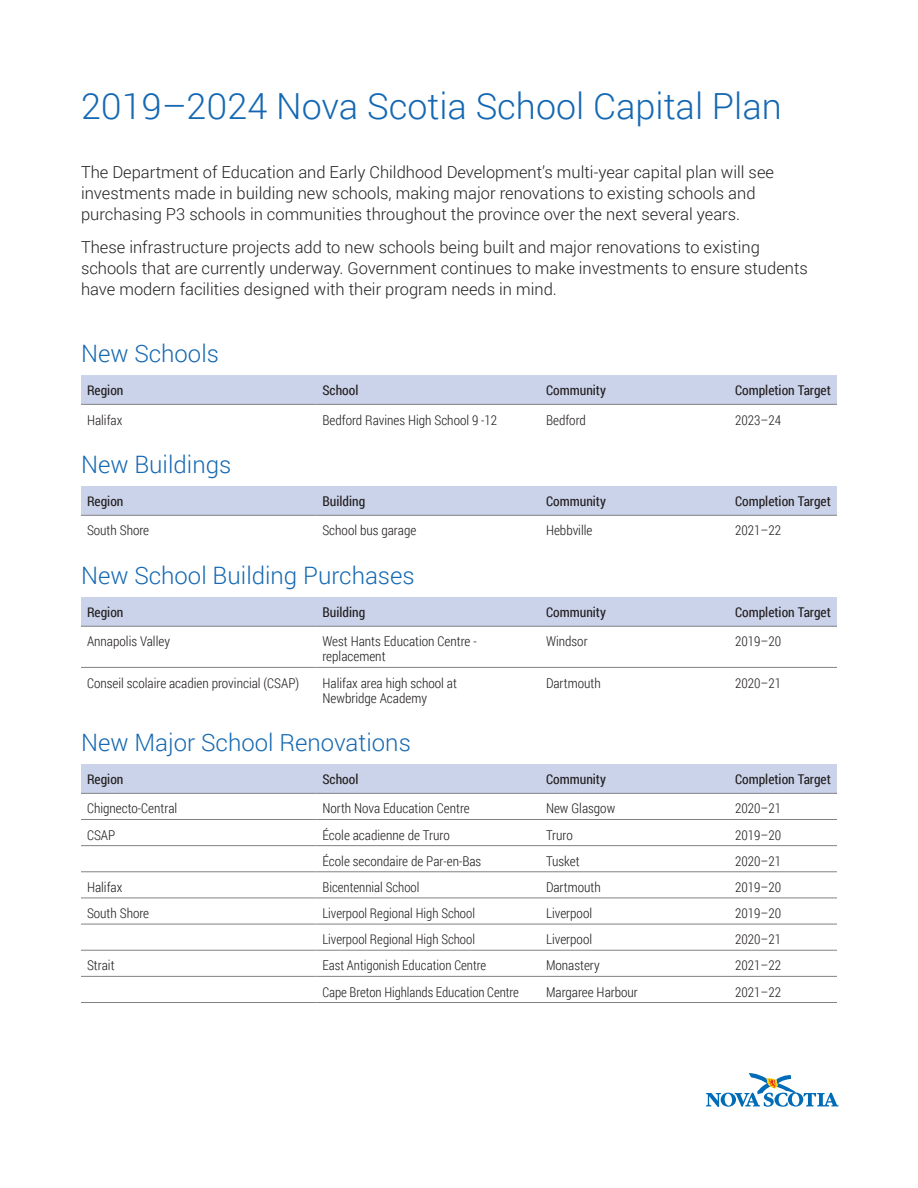
<style>
.page{position:relative;width:918px;height:1188px;background:#fff}
.page>*{position:absolute;margin:0;border:0;box-sizing:border-box;transform-origin:0 0}
.t1{font:300 36px "Roboto";color:#1468b2}
.t2{font:300 24px "Roboto";color:#1468b2}
.t3{font:300 16.5px/21px "Roboto";color:#231f20}
.t4{font:300 13.5px/15px "Roboto Condensed";color:#231f20}
.t5{font:13.5px "Roboto Condensed";color:#231f20}
</style>
<div class="page">
<div style="left:81px;top:375px;width:756px;height:29px;background:#cbd3ea"></div>
<hr style="left:81px;top:404px;width:235px;height:1px;background:#808285">
<hr style="left:316px;top:404px;width:224px;height:1px;background:#808285">
<hr style="left:540px;top:404px;width:189px;height:1px;background:#808285">
<hr style="left:729px;top:404px;width:108px;height:1px;background:#808285">
<div style="left:81px;top:486px;width:756px;height:29px;background:#cbd3ea"></div>
<hr style="left:81px;top:515px;width:235px;height:1px;background:#808285">
<hr style="left:316px;top:515px;width:224px;height:1px;background:#808285">
<hr style="left:540px;top:515px;width:189px;height:1px;background:#808285">
<hr style="left:729px;top:515px;width:108px;height:1px;background:#808285">
<div style="left:81px;top:597px;width:756px;height:29px;background:#cbd3ea"></div>
<hr style="left:81px;top:626px;width:235px;height:1px;background:#808285">
<hr style="left:316px;top:626px;width:224px;height:1px;background:#808285">
<hr style="left:540px;top:626px;width:189px;height:1px;background:#808285">
<hr style="left:729px;top:626px;width:108px;height:1px;background:#808285">
<hr style="left:81px;top:667px;width:235px;height:1px;background:#808285">
<hr style="left:316px;top:667px;width:224px;height:1px;background:#808285">
<hr style="left:540px;top:667px;width:189px;height:1px;background:#808285">
<hr style="left:729px;top:667px;width:108px;height:1px;background:#808285">
<div style="left:81px;top:764px;width:756px;height:29px;background:#cbd3ea"></div>
<hr style="left:81px;top:793px;width:235px;height:1px;background:#808285">
<hr style="left:316px;top:793px;width:224px;height:1px;background:#808285">
<hr style="left:540px;top:793px;width:189px;height:1px;background:#808285">
<hr style="left:729px;top:793px;width:108px;height:1px;background:#808285">
<hr style="left:81px;top:819px;width:235px;height:1px;background:#808285">
<hr style="left:316px;top:819px;width:224px;height:1px;background:#808285">
<hr style="left:540px;top:819px;width:189px;height:1px;background:#808285">
<hr style="left:729px;top:819px;width:108px;height:1px;background:#808285">
<hr style="left:81px;top:845px;width:235px;height:1px;background:#808285">
<hr style="left:316px;top:845px;width:224px;height:1px;background:#808285">
<hr style="left:540px;top:845px;width:189px;height:1px;background:#808285">
<hr style="left:729px;top:845px;width:108px;height:1px;background:#808285">
<hr style="left:81px;top:872px;width:235px;height:1px;background:#808285">
<hr style="left:316px;top:872px;width:224px;height:1px;background:#808285">
<hr style="left:540px;top:872px;width:189px;height:1px;background:#808285">
<hr style="left:729px;top:872px;width:108px;height:1px;background:#808285">
<hr style="left:81px;top:898px;width:235px;height:1px;background:#808285">
<hr style="left:316px;top:898px;width:224px;height:1px;background:#808285">
<hr style="left:540px;top:898px;width:189px;height:1px;background:#808285">
<hr style="left:729px;top:898px;width:108px;height:1px;background:#808285">
<hr style="left:81px;top:924px;width:235px;height:1px;background:#808285">
<hr style="left:316px;top:924px;width:224px;height:1px;background:#808285">
<hr style="left:540px;top:924px;width:189px;height:1px;background:#808285">
<hr style="left:729px;top:924px;width:108px;height:1px;background:#808285">
<hr style="left:81px;top:950px;width:235px;height:1px;background:#808285">
<hr style="left:316px;top:950px;width:224px;height:1px;background:#808285">
<hr style="left:540px;top:950px;width:189px;height:1px;background:#808285">
<hr style="left:729px;top:950px;width:108px;height:1px;background:#808285">
<hr style="left:81px;top:976px;width:235px;height:1px;background:#808285">
<hr style="left:316px;top:976px;width:224px;height:1px;background:#808285">
<hr style="left:540px;top:976px;width:189px;height:1px;background:#808285">
<hr style="left:729px;top:976px;width:108px;height:1px;background:#808285">
<hr style="left:81px;top:1002px;width:235px;height:1px;background:#808285">
<hr style="left:316px;top:1002px;width:224px;height:1px;background:#808285">
<hr style="left:540px;top:1002px;width:189px;height:1px;background:#808285">
<hr style="left:729px;top:1002px;width:108px;height:1px;background:#808285">
<svg style="left:706px;top:1073px;width:133px;height:34px"></svg>
<h1 class="t1" style="left:81px;top:81px;width:702px">2019–2024 Nova Scotia School Capital Plan</h1>
<p class="t3" style="left:81px;top:161px;width:695px">The Department of Education and Early Childhood Development’s multi-year capital plan will see investments made in building new schools, making major renovations to existing schools and purchasing P3 schools in communities throughout the province over the next several years.</p>
<p class="t3" style="left:81px;top:236px;width:728px">These infrastructure projects add to new schools being built and major renovations to existing schools that are currently underway. Government continues to make investments to ensure students have modern facilities designed with their program needs in mind.</p>
<h2 class="t2" style="left:81px;top:337px;width:140px">New Schools</h2>
<p class="t5" style="left:87px;top:381px;width:38px">Region</p>
<p class="t5" style="left:322px;top:381px;width:37px">School</p>
<p class="t5" style="left:546px;top:381px;width:62px">Community</p>
<p class="t5" style="left:735px;top:381px;width:97px">Completion Target</p>
<p class="t4" style="left:87px;top:412px;width:37px">Halifax</p>
<p class="t4" style="left:322px;top:412px;width:176px">Bedford Ravines High School 9 -12</p>
<p class="t4" style="left:546px;top:412px;width:41px">Bedford</p>
<p class="t4" style="left:735px;top:412px;width:48px">2023–24</p>
<h2 class="t2" style="left:81px;top:448px;width:152px">New Buildings</h2>
<p class="t5" style="left:87px;top:492px;width:38px">Region</p>
<p class="t5" style="left:322px;top:492px;width:44px">Building</p>
<p class="t5" style="left:546px;top:492px;width:62px">Community</p>
<p class="t5" style="left:735px;top:492px;width:97px">Completion Target</p>
<p class="t4" style="left:87px;top:523px;width:64px">South Shore</p>
<p class="t4" style="left:322px;top:523px;width:95px">School bus garage</p>
<p class="t4" style="left:546px;top:523px;width:48px">Hebbville</p>
<p class="t4" style="left:735px;top:523px;width:48px">2021–22</p>
<h2 class="t2" style="left:81px;top:559px;width:335px">New School Building Purchases</h2>
<p class="t5" style="left:87px;top:603px;width:38px">Region</p>
<p class="t5" style="left:322px;top:603px;width:44px">Building</p>
<p class="t5" style="left:546px;top:603px;width:62px">Community</p>
<p class="t5" style="left:735px;top:603px;width:97px">Completion Target</p>
<p class="t4" style="left:87px;top:634px;width:84px">Annapolis Valley</p>
<p class="t4" style="left:322px;top:634px;width:156px">West Hants Education Centre - replacement</p>
<p class="t4" style="left:546px;top:634px;width:43px">Windsor</p>
<p class="t4" style="left:735px;top:634px;width:48px">2019–20</p>
<p class="t4" style="left:87px;top:675px;width:214px">Conseil scolaire acadien provincial (CSAP)</p>
<p class="t4" style="left:322px;top:675px;width:136px">Halifax area high school at<br>Newbridge Academy</p>
<p class="t4" style="left:546px;top:675px;width:56px">Dartmouth</p>
<p class="t4" style="left:735px;top:675px;width:48px">2020–21</p>
<h2 class="t2" style="left:81px;top:726px;width:331px">New Major School Renovations</h2>
<p class="t5" style="left:87px;top:770px;width:38px">Region</p>
<p class="t5" style="left:322px;top:770px;width:37px">School</p>
<p class="t5" style="left:546px;top:770px;width:62px">Community</p>
<p class="t5" style="left:735px;top:770px;width:97px">Completion Target</p>
<p class="t4" style="left:87px;top:801px;width:92px">Chignecto-Central</p>
<p class="t4" style="left:322px;top:801px;width:149px">North Nova Education Centre</p>
<p class="t4" style="left:546px;top:801px;width:71px">New Glasgow</p>
<p class="t4" style="left:735px;top:801px;width:48px">2020–21</p>
<p class="t4" style="left:87px;top:827px;width:30px">CSAP</p>
<p class="t4" style="left:322px;top:827px;width:129px">École acadienne de Truro</p>
<p class="t4" style="left:546px;top:827px;width:28px">Truro</p>
<p class="t4" style="left:735px;top:827px;width:48px">2019–20</p>
<p class="t4" style="left:322px;top:853px;width:160px">École secondaire de Par-en-Bas</p>
<p class="t4" style="left:546px;top:853px;width:35px">Tusket</p>
<p class="t4" style="left:735px;top:853px;width:48px">2020–21</p>
<p class="t4" style="left:87px;top:879px;width:37px">Halifax</p>
<p class="t4" style="left:322px;top:879px;width:99px">Bicentennial School</p>
<p class="t4" style="left:546px;top:879px;width:56px">Dartmouth</p>
<p class="t4" style="left:735px;top:879px;width:48px">2019–20</p>
<p class="t4" style="left:87px;top:905px;width:64px">South Shore</p>
<p class="t4" style="left:322px;top:905px;width:154px">Liverpool Regional High School</p>
<p class="t4" style="left:546px;top:905px;width:48px">Liverpool</p>
<p class="t4" style="left:735px;top:905px;width:48px">2019–20</p>
<p class="t4" style="left:322px;top:931px;width:154px">Liverpool Regional High School</p>
<p class="t4" style="left:546px;top:931px;width:48px">Liverpool</p>
<p class="t4" style="left:735px;top:931px;width:48px">2020–21</p>
<p class="t4" style="left:87px;top:958px;width:29px">Strait</p>
<p class="t4" style="left:322px;top:958px;width:165px">East Antigonish Education Centre</p>
<p class="t4" style="left:546px;top:958px;width:55px">Monastery</p>
<p class="t4" style="left:735px;top:958px;width:48px">2021–22</p>
<p class="t4" style="left:322px;top:984px;width:198px">Cape Breton Highlands Education Centre</p>
<p class="t4" style="left:546px;top:984px;width:93px">Margaree Harbour</p>
<p class="t4" style="left:735px;top:984px;width:48px">2021–22</p>
</div>
